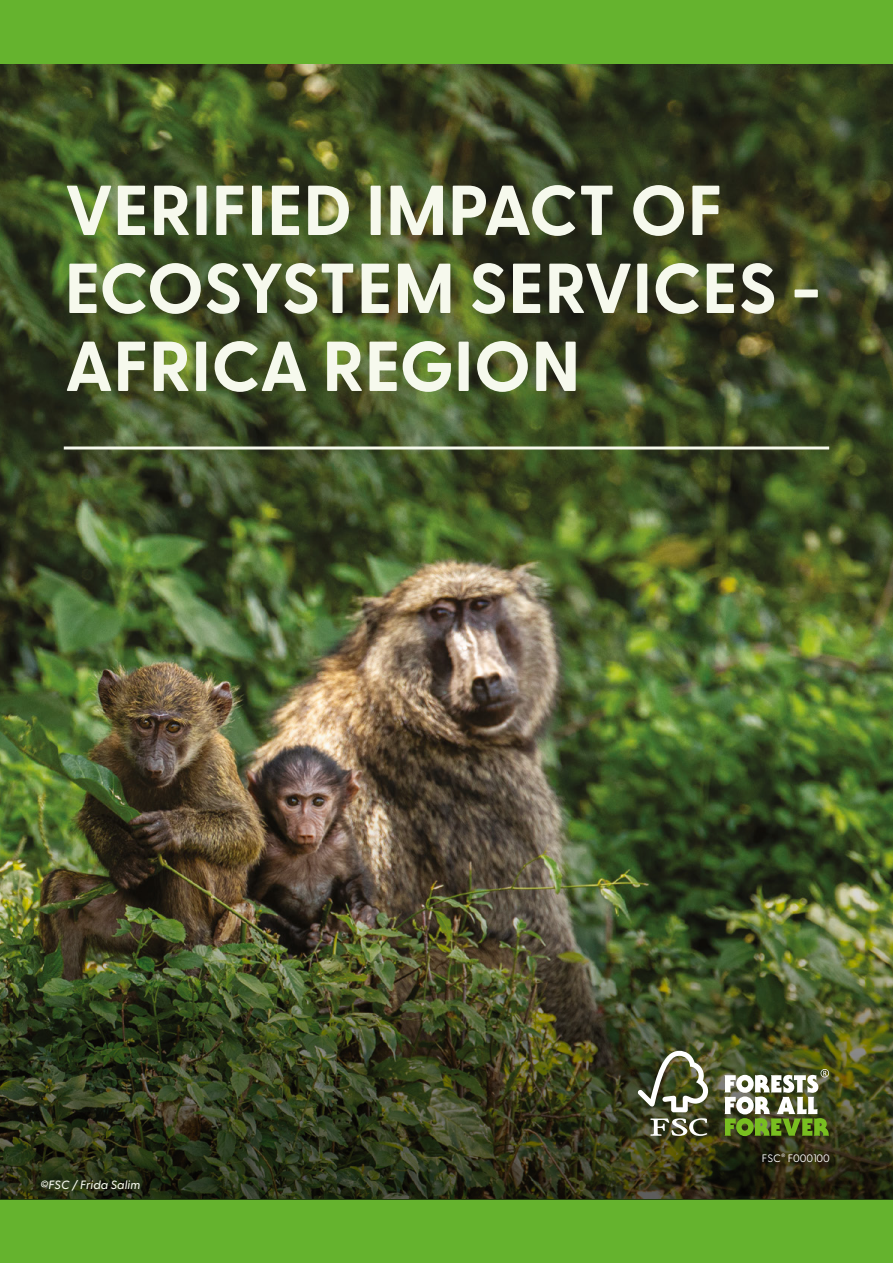
<style>
.page{position:relative;width:893px;height:1263px;background:#fff}
.page>*{position:absolute;margin:0;border:0;box-sizing:border-box;transform-origin:0 0}
.t1{font:700 70.5px/78px "Greycliff CF";color:#f6f9ed}
.t2{font:italic 500 12px "Greycliff CF";color:#f6f9ed}
.t3{font:10.8px "Greycliff CF";color:#fff}
.t4{font:6.3px "Greycliff CF";color:#fff}
</style>
<div class="page">
<img style="left:0;top:64px;width:893px;height:583px">
<div style="left:0;top:0;width:893px;height:64px;background:#65b32e"></div>
<div style="left:0;top:1199px;width:893px;height:64px;background:#65b32e"></div>
<img style="left:0;top:647px;width:893px;height:552px">
<svg style="left:637px;top:1051px;width:71px;height:61px"></svg>
<svg style="left:650px;top:1118px;width:57px;height:18px"></svg>
<img style="left:724px;top:1069px;width:105px;height:67px">
<hr style="left:64px;top:446px;width:765px;height:3px;background:#f6f9ed">
<p class="t1" style="left:64px;top:168px;width:758px">VERIFIED IMPACT OF<br>ECOSYSTEM SERVICES -<br>AFRICA REGION</p>
<p class="t2" style="left:40px;top:1175px;width:102px">©FSC / Frida Salim</p>
<p class="t4" style="left:781px;top:1151px;width:6px">®</p>
<p class="t3" style="left:762px;top:1150px;width:69px">FSC F000100</p>
</div>
